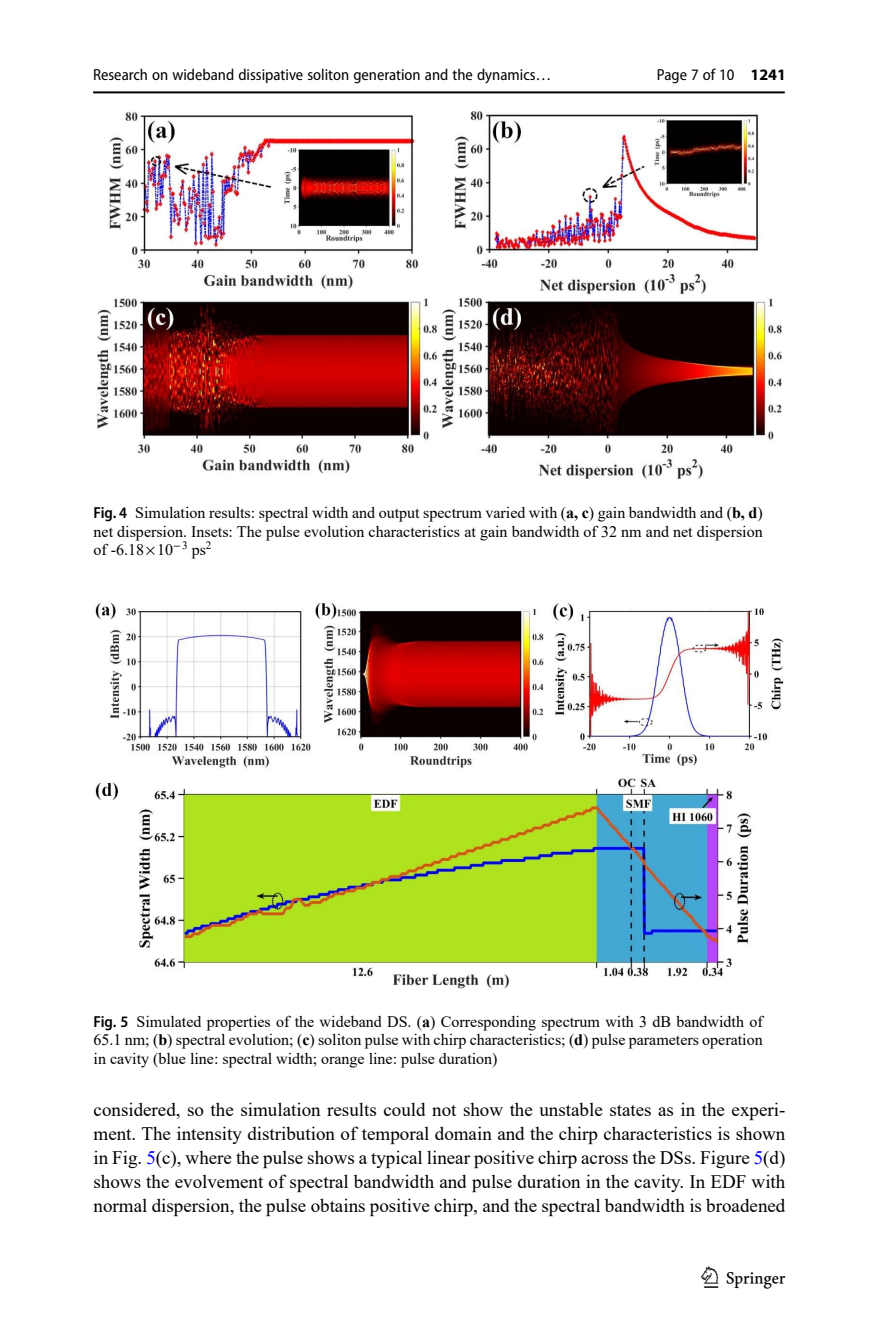
<style>
.page{position:relative;width:879px;height:1333px;background:#fff}
.page>*{position:absolute;margin:0;border:0;box-sizing:border-box;transform-origin:0 0}
.t1{font:30px "Springnew";color:#000}
.Body_Text_Indent{font:19px/24px "Times New Roman";color:#000;text-align:justify}
.Figure_Caption{font:16px/18.4px "Times New Roman";color:#000;text-align:justify}
.t2{font:semi-condensed 16px "Myriad Pro";color:#000}
.s1{font-weight:700;font-stretch:normal}
.s2{font-family:"Myriad Pro";font-weight:600;font-stretch:semi-condensed}
.s3{font-weight:700}
.s4{color:#00f}
</style>
<div class="page">
<hr style="left:93px;top:91px;width:692px;height:2px;background:#000">
<img style="left:95px;top:602px;width:690px;height:387px">
<img style="left:97px;top:111px;width:685px;height:368px">
<p class="t2" style="left:93px;top:66px;width:460px">Research on wideband dissipative soliton generation and the dynamics…</p>
<p class="t2" style="left:657px;top:66px;width:131px">Page 7 of 10 <span class="s1">1241</span></p>
<p class="Figure_Caption" style="left:94px;top:503px;width:670px"><span class="s2">Fig. 4</span> Simulation results: spectral width and output spectrum varied with (<span class="s3">a, c</span>) gain bandwidth and (<span class="s3">b, d</span>) net dispersion. Insets: The pulse evolution characteristics at gain bandwidth of 32 nm and net dispersion of -6.18 10<sup>−</sup><sup>3</sup> ps<sup>2</sup></p>
<p class="Figure_Caption" style="left:94px;top:1011px;width:670px"><span class="s2">Fig. 5</span> Simulated properties of the wideband DS. (<span class="s3">a</span>) Corresponding spectrum with 3 dB bandwidth of 65.1 nm; (<span class="s3">b</span>) spectral evolution; (<span class="s3">c</span>) soliton pulse with chirp characteristics; (<span class="s3">d</span>) pulse parameters operation in cavity (blue line: spectral width; orange line: pulse duration)</p>
<p class="Body_Text_Indent" style="left:94px;top:1097px;width:693px">considered, so the simulation results could not show the unstable states as in the experi&shy;ment. The intensity distribution of temporal domain and the chirp characteristics is shown in Fig. <span class="s4">5</span>(c), where the pulse shows a typical linear positive chirp across the DSs. Figure <span class="s4">5</span>(d) shows the evolvement of spectral bandwidth and pulse duration in the cavity. In EDF with normal dispersion, the pulse obtains positive chirp, and the spectral bandwidth is broadened</p>
<h1 class="t1" style="left:704px;top:1260px;width:83px">1 3</h1>
</div>
